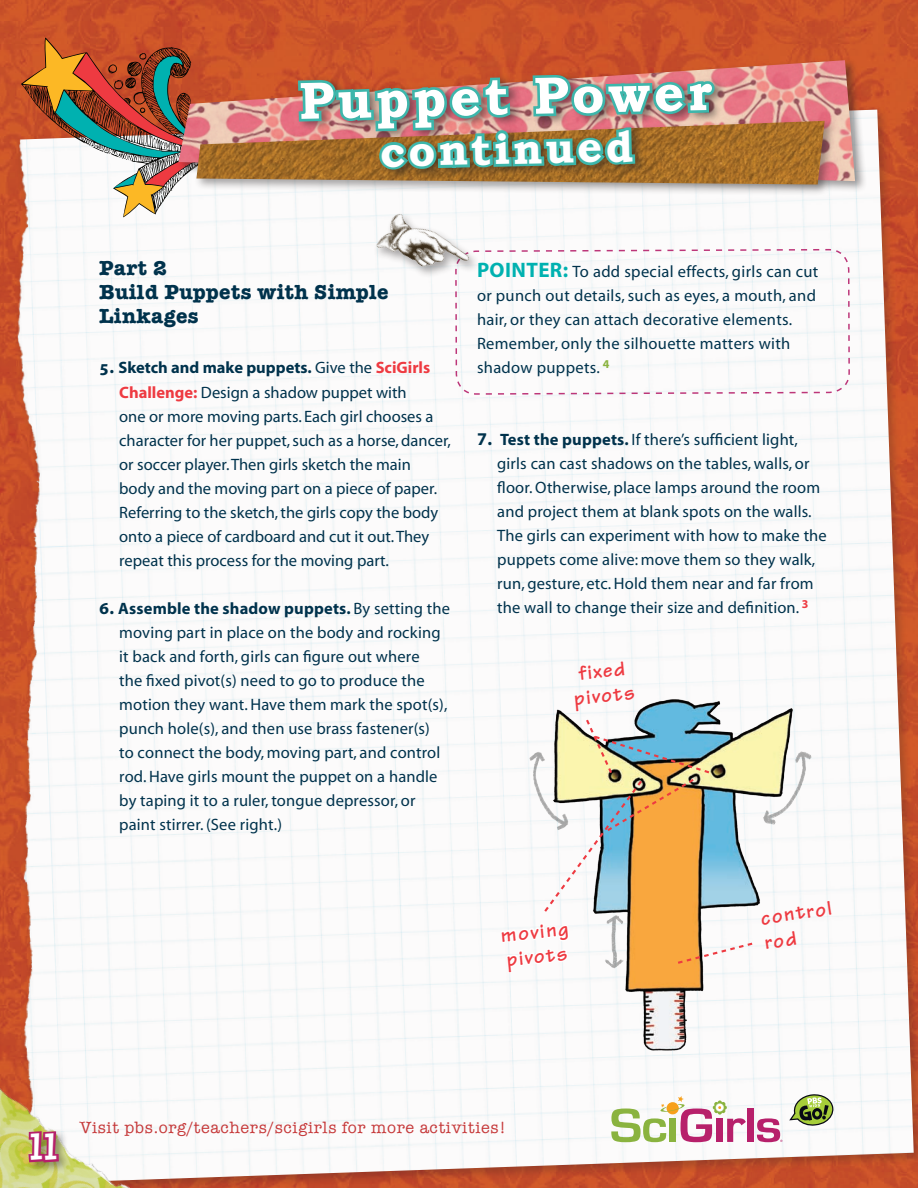
<style>
.page{position:relative;width:918px;height:1188px;background:#fff}
.page>*{position:absolute;margin:0;border:0;box-sizing:border-box;transform-origin:0 0}
.t1{font:700 52.5px "Bookman Old Style";color:#fff}
.t2{font:700 43.5px "Bookman Old Style";color:#fff}
.t3{font:36px "Chowderhead";color:#fff}
.t4{font:700 21px/24px "American Typewriter";letter-spacing:.02em;color:#00324c}
.t5{font:700 21px "Myriad";color:#00b1b0}
.t6{font:700 20.85px/24.8px "Tekton";color:#ee3a41}
.t7{font:16.5px/24px "Myriad";letter-spacing:.01em;color:#00324c}
.t8{font:16.5px "American Typewriter";letter-spacing:.04em;color:#c6393a}
.s1{font-family:"Myriad Pro";font-weight:700;font-size:18px}
.s2{font-weight:700}
.s3{font-weight:700;color:#ee3a41}
.s4{font-weight:700;font-size:21px;color:#00b1b0}
</style>
<div class="page">
<img style="left:0;top:0;width:918px;height:110px">
<img style="left:0;top:110px;width:914px;height:1074px">
<img style="left:904px;top:126px;width:14px;height:604px">
<img style="left:0;top:1075px;width:139px;height:113px">
<div style="left:26px;top:1129px;width:45px;height:45px;background:#231f20;opacity:.43"></div>
<svg style="left:26px;top:1129px;width:35px;height:36px"></svg>
<div style="left:748px;top:1109px;width:6px;height:33px;background:#b7206b"></div>
<svg style="left:611px;top:1096px;width:135px;height:46px"></svg>
<svg style="left:757px;top:1118px;width:25px;height:24px"></svg>
<svg style="left:789px;top:1094px;width:44px;height:32px"></svg>
<svg style="left:21px;top:38px;width:198px;height:179px"></svg>
<svg style="left:824px;top:248px;width:27px;height:147px"></svg>
<div style="left:176px;top:57px;width:691px;height:137px;background:#231f20;opacity:.45"></div>
<img style="left:178px;top:60px;width:677px;height:121px">
<div style="left:194px;top:118px;width:643px;height:79px;background:#231f20;opacity:.4"></div>
<img style="left:196px;top:121px;width:629px;height:63px">
<svg style="left:295px;top:0;width:529px;height:643px"></svg>
<img style="left:364px;top:198px;width:115px;height:101px">
<img style="left:522px;top:685px;width:296px;height:409px">
<svg style="left:500px;top:717px;width:255px;height:298px"></svg>
<p class="t1" style="left:298px;top:69px;width:415px;rotate:-1deg">Puppet Power</p>
<p class="t2" style="left:380px;top:125px;width:255px;rotate:-1deg">continued</p>
<p class="t4" style="left:99px;top:256px;width:291px">Part 2<br>Build Puppets with Simple<br>Linkages</p>
<p class="t7" style="left:99px;top:355px;width:333px;line-height:25.5px;text-align:center"><span class="s1">5.</span> <span class="s2">Sketch and make puppets.</span> Give the <span class="s3">SciGirls<br>Challenge:</span> Design a shadow puppet with</p>
<p class="t7" style="left:119px;top:406px;width:333px">one or more moving parts. Each girl chooses a character for her puppet, such as a horse, dancer, or soccer player. Then girls sketch the main<br>body and the moving part on a piece of paper.<br>Referring to the sketch, the girls copy the body onto a piece of cardboard and cut it out. They repeat this process for the moving part.</p>
<p class="t7" style="left:119px;top:598px;width:332px;text-indent:-20px"><span class="s1">6.</span> <span class="s2">Assemble the shadow puppets.</span> By setting the moving part in place on the body and rocking it back and forth, girls can figure out where<br>the fixed pivot(s) need to go to produce the motion they want. Have them mark the spot(s), punch hole(s), and then use brass fastener(s)<br>to connect the body, moving part, and control rod. Have girls mount the puppet on a handle by taping it to a ruler, tongue depressor, or paint stirrer. (See right.)</p>
<p class="t5" style="left:477px;top:259px;width:13px">POINTER</p>
<p class="t7" style="left:477px;top:260px;width:343px;text-indent:86px"><span class="s4">:</span> To add special effects, girls can cut or punch out details, such as eyes, a mouth, and hair, or they can attach decorative elements.<br>Remember, only the silhouette matters with shadow puppets. <sup>4</sup></p>
<p class="t7" style="left:497px;top:428px;width:331px;text-indent:-20px"><span class="s1">7.</span> <span class="s2">Test the puppets.</span> If there’s sufficient light, girls can cast shadows on the tables, walls, or floor. Otherwise, place lamps around the room and project them at blank spots on the walls.<br>The girls can experiment with how to make the puppets come alive: move them so they walk, run, gesture, etc. Hold them near and far from the wall to change their size and definition. <sup>3</sup></p>
<p class="t6" style="left:570px;top:662px;width:63px;text-align:center;rotate:-6deg">fixed pivots</p>
<p class="t6" style="left:499px;top:923px;width:70px;rotate:-6deg">moving pivots</p>
<p class="t6" style="left:759px;top:906px;width:73px;rotate:-8deg">control rod</p>
<p class="t3" style="left:31px;top:1126px;width:27px">11</p>
<p class="t8" style="left:79px;top:1118px;width:428px">Visit pbs.org/teachers/scigirls for more activities!</p>
</div>
